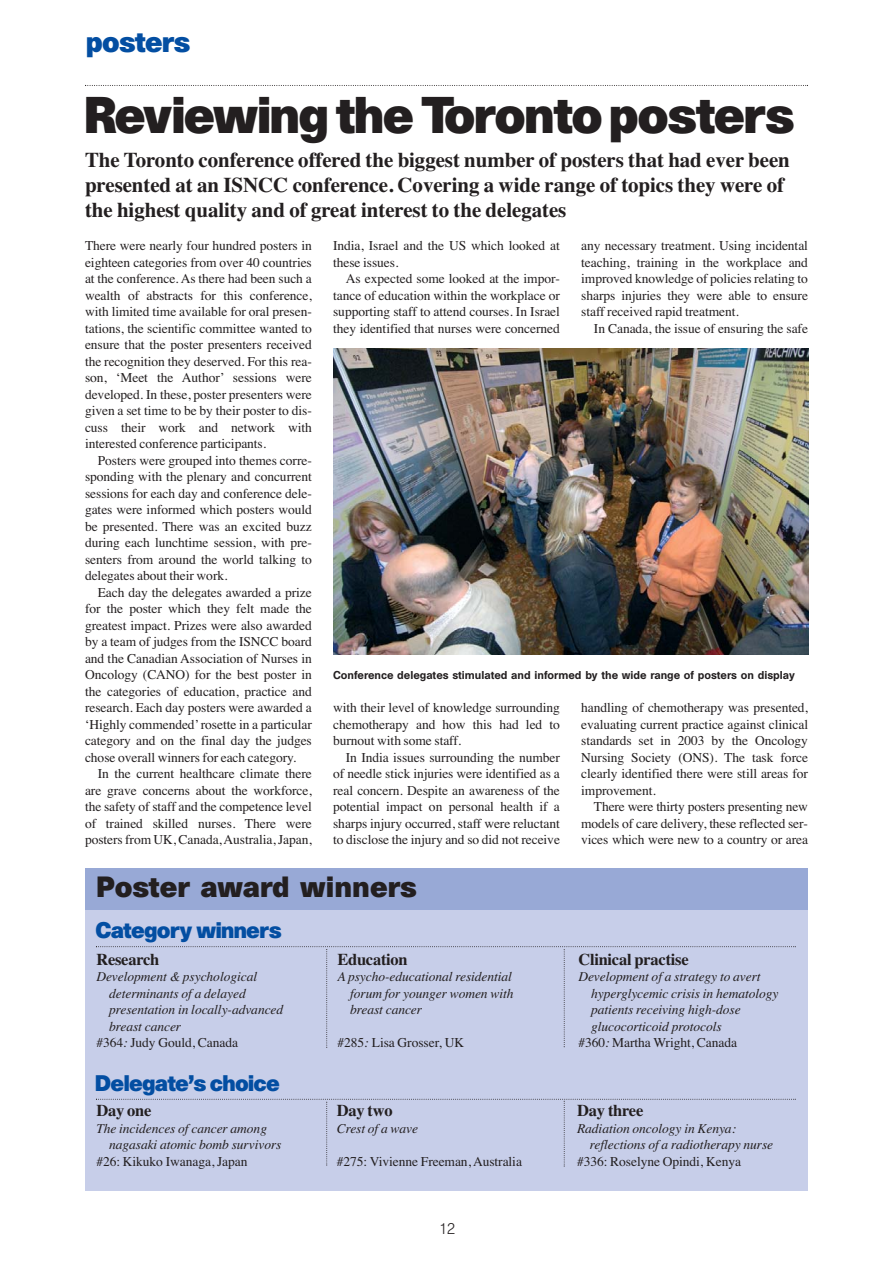
<style>
.page{position:relative;width:893px;height:1263px;background:#fff}
.page>*{position:absolute;margin:0;border:0;box-sizing:border-box;transform-origin:0 0}
.t1{font:700 48px "Unica SH";color:#231f20}
.t2{font:700 27px "Unica SB";color:#231f20}
.t3{font:700 27px "Unica SH";color:#034ea2}
.t4{font:700 21px/24.8px "Times";letter-spacing:-.005em;color:#231f20}
.t5{font:700 21px "Unica SH";color:#034ea2}
.t6{font:700 16.5px "Times";letter-spacing:-.015em;color:#231f20}
.t7{font:300 15px "Unica SB";color:#231f20}
.t8{font:13.5px/16.5px "Times";letter-spacing:-.005em;color:#231f20;text-align:justify}
.t9{font:italic 13.5px/16.5px "Times";letter-spacing:-.005em;color:#231f20}
.t10{font:500 10.5px "Unica SB";color:#231f20}
.s1{font-style:italic}
</style>
<div class="page">
<div style="left:85px;top:868px;width:723px;height:323px;background:#c7cee9"></div>
<svg style="left:85px;top:85px;width:723px;height:1px"></svg>
<img style="left:333px;top:349px;width:475px;height:306px">
<div style="left:85px;top:868px;width:723px;height:41px;background:#98a9d6"></div>
<svg style="left:96px;top:1099px;width:700px;height:68px"></svg>
<svg style="left:96px;top:946px;width:700px;height:102px"></svg>
<h2 class="t3" style="left:87px;top:30px;width:105px">posters</h2>
<h1 class="t1" style="left:85px;top:92px;width:710px">Reviewing the Toronto posters</h1>
<h3 class="t4" style="left:85px;top:150px;width:706px">The Toronto conference offered the biggest number of posters that had ever been presented at an ISNCC conference. Covering a wide range of topics they were of the highest quality and of great interest to the delegates</h3>
<p class="t8" style="left:85px;top:239px;width:228px">There were nearly four hundred posters in eighteen categories from over 40 countries at the conference. As there had been such a wealth of abstracts for this conference, with limited time available for oral presen&shy;tations, the scientific committee wanted to ensure that the poster presenters received the recognition they deserved. For this rea&shy;son, ‘Meet the Author’ sessions were developed. In these, poster presenters were given a set time to be by their poster to dis&shy;cuss their work and network with interested conference participants.</p>
<p class="t8" style="left:85px;top:453px;width:228px;text-indent:13px">Posters were grouped into themes corre&shy;sponding with the plenary and concurrent sessions for each day and conference dele&shy;gates were informed which posters would be presented. There was an excited buzz during each lunchtime session, with pre&shy;senters from around the world talking to delegates about their work.</p>
<p class="t8" style="left:85px;top:585px;width:228px;text-indent:13px">Each day the delegates awarded a prize for the poster which they felt made the greatest impact. Prizes were also awarded by a team of judges from the ISNCC board and the Canadian Association of Nurses in Oncology (CANO) for the best poster in the categories of education, practice and research. Each day posters were awarded a ‘Highly commended’rosette in a particular category and on the final day the judges chose overall winners for each category.</p>
<p class="t8" style="left:85px;top:767px;width:228px;text-indent:13px">In the current healthcare climate there are grave concerns about the workforce, the safety of staff and the competence level of trained skilled nurses. There were posters from UK, Canada, Australia, Japan,</p>
<p class="t8" style="left:333px;top:239px;width:228px">India, Israel and the US which looked at these issues.</p>
<p class="t8" style="left:333px;top:272px;width:228px;text-indent:13px">As expected some looked at the impor&shy;tance of education within the workplace or supporting staff to attend courses. In Israel they identified that nurses were concerned</p>
<p class="t8" style="left:581px;top:239px;width:228px">any necessary treatment. Using incidental teaching, training in the workplace and improved knowledge of policies relating to sharps injuries they were able to ensure staff received rapid treatment.</p>
<p class="t8" style="left:594px;top:321px;width:216px">In Canada, the issue of ensuring the safe</p>
<p class="t10" style="left:333px;top:670px;width:463px">Conference delegates stimulated and informed by the wide range of posters on display</p>
<p class="t8" style="left:333px;top:701px;width:228px">with their level of knowledge surrounding chemotherapy and how this had led to burnout with some staff.</p>
<p class="t8" style="left:333px;top:750px;width:228px;text-indent:13px">In India issues surrounding the number of needle stick injuries were identified as a real concern. Despite an awareness of the potential impact on personal health if a sharps injury occurred, staff were reluctant to disclose the injury and so did not receive</p>
<p class="t8" style="left:581px;top:701px;width:228px">handling of chemotherapy was presented, evaluating current practice against clinical standards set in 2003 by the Oncology Nursing Society (ONS). The task force clearly identified there were still areas for improvement.</p>
<p class="t8" style="left:581px;top:800px;width:228px;text-indent:13px">There were thirty posters presenting new models of care delivery, these reflected ser&shy;vices which were new to a country or area</p>
<h2 class="t2" style="left:96px;top:874px;width:323px">Poster award winners</h2>
<h3 class="t5" style="left:96px;top:921px;width:187px">Category winners</h3>
<p class="t6" style="left:96px;top:953px;width:65px">Research</p>
<p class="t9" style="left:96px;top:970px;width:162px">Development &amp; psychological</p>
<p class="t9" style="left:109px;top:986px;width:138px">determinants of a delayed</p>
<p class="t9" style="left:109px;top:1003px;width:176px">presentation in locally-advanced</p>
<p class="t9" style="left:109px;top:1019px;width:74px">breast cancer</p>
<p class="t8" style="left:96px;top:1036px;width:143px">#364<span class="s1">:</span> Judy Gould, Canada</p>
<h3 class="t5" style="left:96px;top:1073px;width:186px">Delegate’s choice</h3>
<p class="t6" style="left:96px;top:1105px;width:57px">Day one</p>
<p class="t9" style="left:109px;top:1121px;width:174px;text-indent:-13px">The incidences of cancer among nagasaki atomic bomb survivors</p>
<p class="t8" style="left:96px;top:1154px;width:153px">#26: Kikuko Iwanaga, Japan</p>
<p class="t6" style="left:337px;top:953px;width:72px">Education</p>
<p class="t9" style="left:350px;top:970px;width:165px;text-align:justify;text-indent:-13px">A psycho-educational residential forum for younger women with breast cancer</p>
<p class="t8" style="left:337px;top:1036px;width:128px">#285<span class="s1">:</span> Lisa Grosser, UK</p>
<p class="t6" style="left:337px;top:1105px;width:58px">Day two</p>
<p class="t9" style="left:337px;top:1121px;width:83px">Crest of a wave</p>
<p class="t8" style="left:337px;top:1154px;width:187px">#275: Vivienne Freeman, Australia</p>
<p class="t7" style="left:439px;top:1221px;width:18px">12</p>
<p class="t6" style="left:578px;top:953px;width:112px">Clinical practise</p>
<p class="t9" style="left:578px;top:970px;width:184px">Development of a strategy to avert</p>
<p class="t9" style="left:591px;top:986px;width:189px">hyperglycemic crisis in hematology</p>
<p class="t9" style="left:591px;top:1003px;width:151px">patients receiving high-dose</p>
<p class="t9" style="left:591px;top:1019px;width:132px">glucocorticoid protocols</p>
<p class="t8" style="left:578px;top:1036px;width:160px">#360<span class="s1">:</span> Martha Wright, Canada</p>
<p class="t6" style="left:577px;top:1105px;width:68px">Day three</p>
<p class="t9" style="left:590px;top:1121px;width:185px;text-indent:-13px">Radiation oncology in Kenya: reflections of a radiotherapy nurse</p>
<p class="t8" style="left:577px;top:1154px;width:165px">#336: Roselyne Opindi, Kenya</p>
</div>
